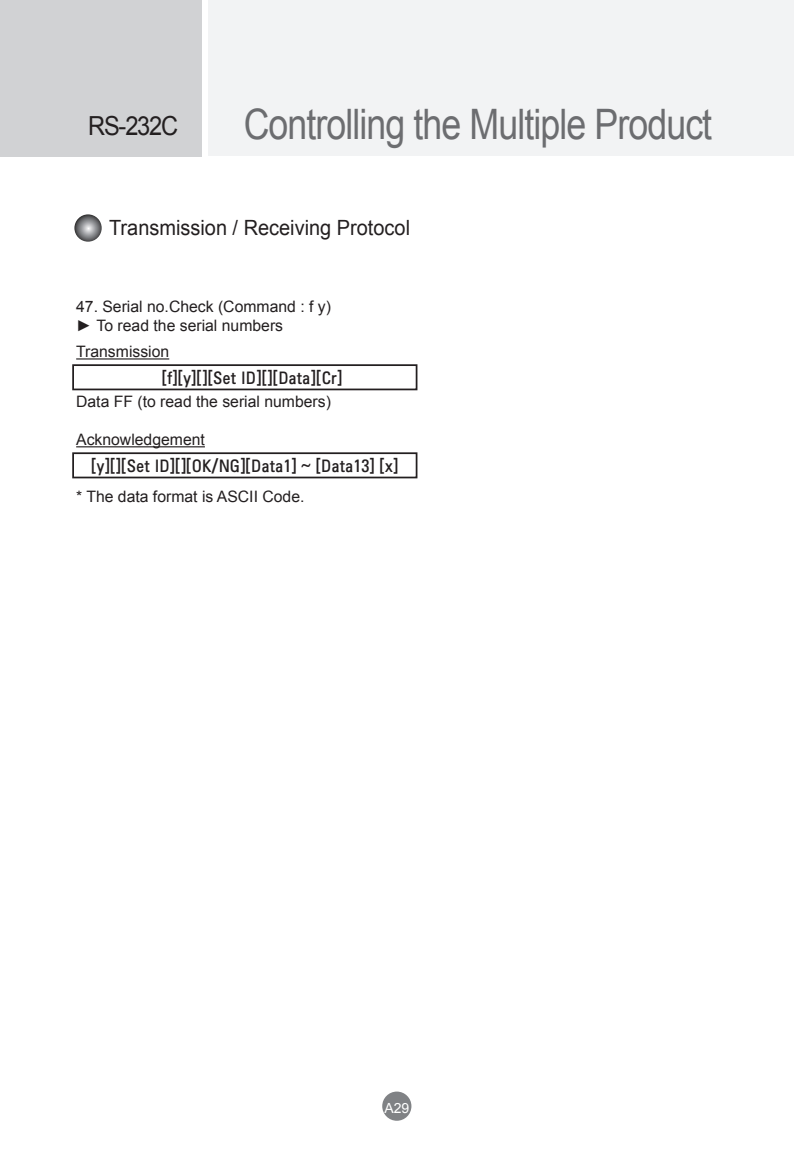
<style>
.page{position:relative;width:794px;height:1166px;background:#fff}
.page>*{position:absolute;margin:0;border:0;box-sizing:border-box;transform-origin:0 0}
.t1{font:42px "Arial";letter-spacing:-.025em;color:#6c6d70;scale:.85 1}
.t2{font:26.25px "Arial";letter-spacing:-.05em;color:#231f20;scale:.9 1}
.정규{font:21px "Arial";color:#231f20;scale:.95 1}
.정규-2{font:15.75px "Arial";color:#231f20}
.정규-3{font:15.75px "LG Display Kor Cn";color:#231f20}
.t3{font:14px "Arial";color:#fff}
</style>
<div class="page">
<div style="left:208px;top:0;width:586px;height:156px;background:#f2f3f4"></div>
<div style="left:0;top:0;width:202px;height:157px;background:#d1d2d4"></div>
<div style="left:382px;top:1091px;width:29px;height:30px;background:#808285;border-radius:50%"></div>
<svg style="left:74px;top:214px;width:28px;height:28px"></svg>
<hr style="left:76px;top:358px;width:93px;height:1px;background:#231f20">
<hr style="left:76px;top:446px;width:129px;height:1px;background:#231f20">
<div style="left:72px;top:452px;width:345px;height:26px;border:2px solid #231f20"></div>
<div style="left:72px;top:364px;width:345px;height:26px;border:2px solid #231f20"></div>
<h2 class="t2" style="left:88px;top:109px;width:102px">RS-232C</h2>
<h1 class="t1" style="left:244px;top:97px;width:552px">Controlling the Multiple Product</h1>
<p class="정규" style="left:109px;top:214px;width:318px">Transmission / Receiving Protocol</p>
<p class="정규-2" style="left:76px;top:297px;width:256px">47. Serial no.Check (Command : f y)</p>
<p class="정규-2" style="left:76px;top:315px;width:208px">► To read the serial numbers</p>
<p class="정규-2" style="left:76px;top:341px;width:95px">Transmission</p>
<p class="정규-2" style="left:76px;top:391px;width:256px">Data FF (to read the serial numbers)</p>
<p class="정규-2" style="left:76px;top:429px;width:130px">Acknowledgement</p>
<p class="정규-3" style="left:162px;top:366px;width:182px">[f][y][][Set ID][][Data][Cr]</p>
<p class="정규-3" style="left:91px;top:454px;width:309px">[y][][Set ID][][OK/NG][Data1] ~ [Data13] [x]</p>
<p class="정규-2" style="left:76px;top:486px;width:230px">* The data format is ASCII Code.</p>
<p class="t3" style="left:384px;top:1098px;width:26px">A29</p>
</div>
